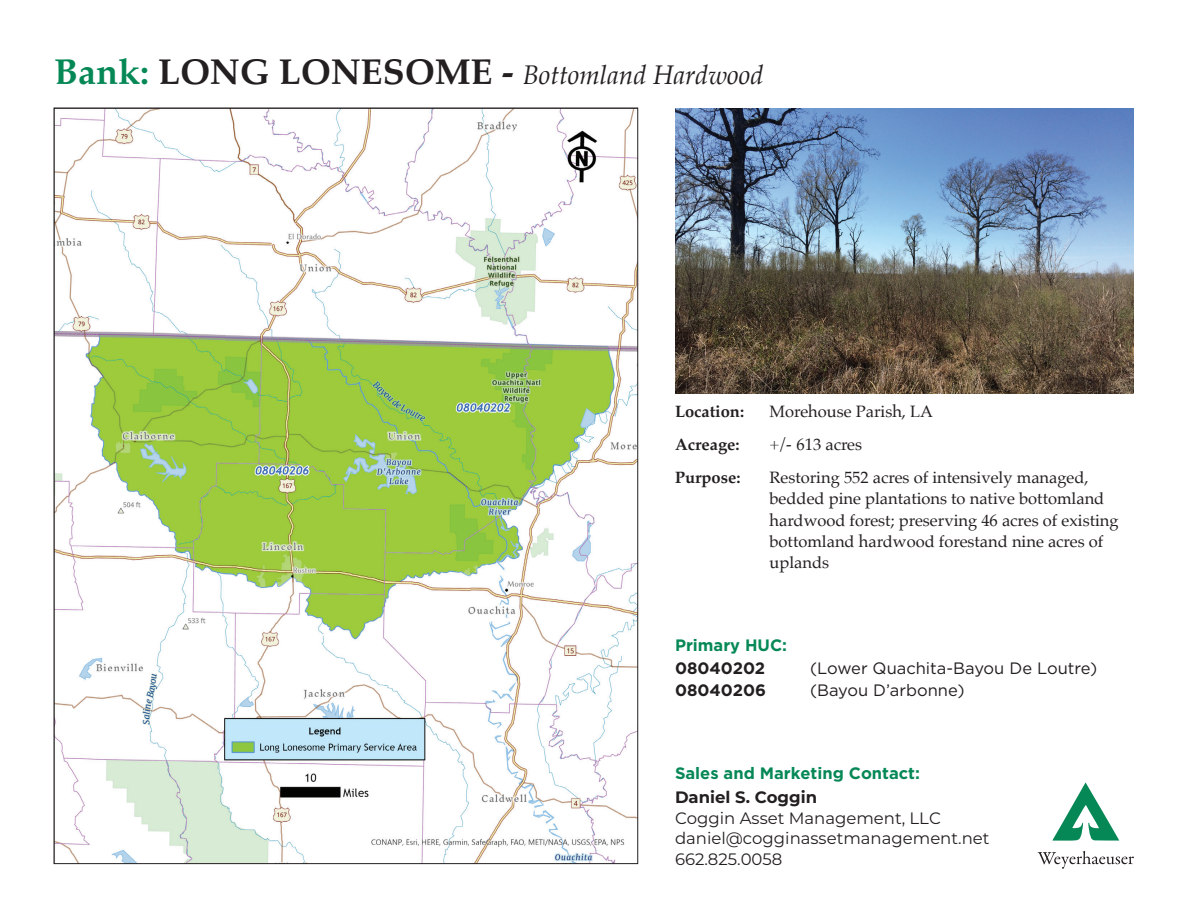
<style>
.page{position:relative;width:1188px;height:918px;background:#fff}
.page>*{position:absolute;margin:0;border:0;box-sizing:border-box;transform-origin:0 0}
.t1{font:italic 27px "Palatino";color:#231f20}
.t2{font:16.5px/21px "Palatino";color:#231f20}
.t3{font:16.5px/20.7px "Montserrat";color:#231f20}
.t4{font:16.5px "Gotham";color:#231f20}
.t5{font:700 16.5px "Gotham";color:#058856}
.t6{font:700 16.5px "Palatino";color:#231f20}
.t7{font:700 16.5px "Gotham";color:#231f20}
.t8{font:700 16.5px "Montserrat";color:#231f20}
.s1{font-weight:700;font-style:normal;font-size:36px;color:#058856}
.s2{font-weight:700;font-style:normal;font-size:36px}
</style>
<div class="page">
<img style="left:675px;top:108px;width:459px;height:285px">
<img style="left:56px;top:110px;width:580px;height:752px">
<svg style="left:1052px;top:782px;width:67px;height:59px"></svg>
<svg style="left:1038px;top:851px;width:96px;height:18px"></svg>
<h1 class="t1" style="left:54px;top:52px;width:711px"><span class="s1">Bank:</span> <span class="s2">LONG LONESOME -</span> Bottomland Hardwood</h1>
<p class="t6" style="left:675px;top:398px;width:71px">Location:</p>
<p class="t2" style="left:769px;top:401px;width:165px">Morehouse Parish, LA</p>
<p class="t6" style="left:675px;top:431px;width:66px">Acreage:</p>
<p class="t2" style="left:769px;top:434px;width:94px">+/- 613 acres</p>
<p class="t6" style="left:675px;top:464px;width:67px">Purpose:</p>
<p class="t2" style="left:769px;top:467px;width:351px">Restoring 552 acres of intensively managed, bedded pine plantations to native bottomland hardwood forest; preserving 46 acres of existing bottomland hardwood forestand nine acres of uplands</p>
<p class="t5" style="left:675px;top:634px;width:114px">Primary HUC:</p>
<p class="t7" style="left:675px;top:657px;width:92px">08040202</p>
<p class="t4" style="left:810px;top:657px;width:289px">(Lower Quachita-Bayou De Loutre)</p>
<p class="t7" style="left:675px;top:680px;width:92px">08040206</p>
<p class="t4" style="left:810px;top:680px;width:156px">(Bayou D’arbonne)</p>
<p class="t5" style="left:675px;top:762px;width:247px">Sales and Marketing Contact:</p>
<p class="t8" style="left:675px;top:785px;width:144px">Daniel S. Coggin</p>
<p class="t3" style="left:675px;top:807px;width:316px">Coggin Asset Management, LLC daniel@cogginassetmanagement.net<br>662.825.0058</p>
</div>
